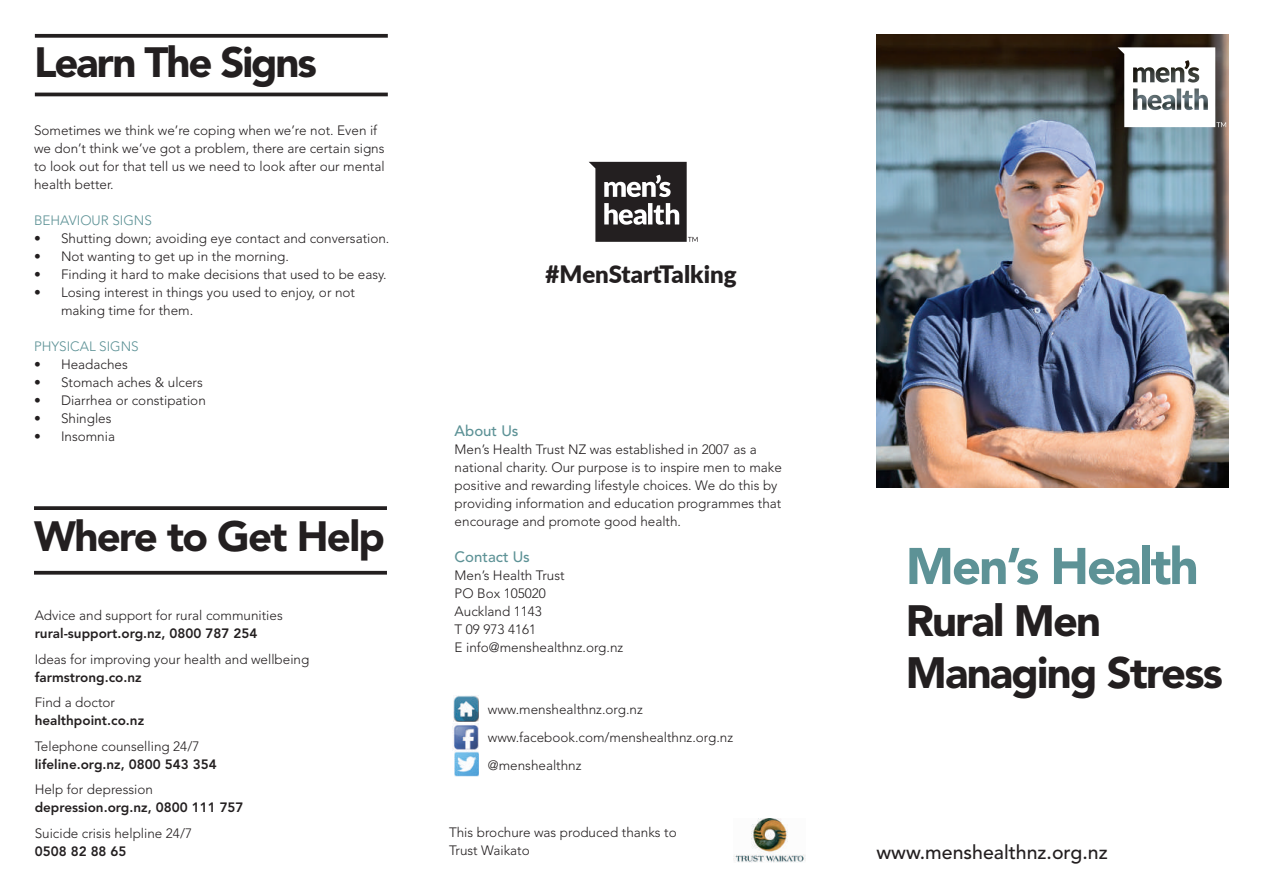
<style>
.page{position:relative;width:1263px;height:893px;background:#fff}
.page>*{position:absolute;margin:0;border:0;box-sizing:border-box;transform-origin:0 0}
.t1{font:900 51px "Avenir";letter-spacing:-.04em;color:#5d9296}
.t2{font:900 43.5px/52.2px "Avenir";letter-spacing:-.04em;color:#231f20}
.t3{font:900 42px "Avenir";letter-spacing:-.045em;color:#231f20}
.t4{font:900 24px "Lato";color:#231f20}
.t5{font:500 19.5px "Avenir";color:#231f20}
.t6{font:500 15px "Avenir";color:#5d9296}
.t7{font:300 13.5px/18px "Avenir";color:#231f20}
.t8{font:800 13.5px "Avenir";color:#231f20}
.t9{font:300 13.5px "Avenir";color:#5d9296}
.s1{font-style:inherit}
</style>
<div class="page">
<img style="left:876px;top:34px;width:352px;height:454px">
<svg style="left:1117px;top:47px;width:109px;height:80px"></svg>
<svg style="left:589px;top:162px;width:108px;height:80px"></svg>
<img style="left:454px;top:695px;width:25px;height:27px">
<img style="left:453px;top:724px;width:26px;height:53px">
<svg style="left:34px;top:506px;width:353px;height:4px"></svg>
<svg style="left:34px;top:571px;width:353px;height:4px"></svg>
<svg style="left:35px;top:34px;width:353px;height:4px"></svg>
<hr style="left:35px;top:93px;width:353px;height:3px;background:#231f20">
<img style="left:733px;top:819px;width:72px;height:44px">
<h3 class="t3" style="left:34px;top:37px;width:284px">Learn The Signs</h3>
<p class="t7" style="left:34px;top:121px;width:352px">Sometimes we think we’re coping when we’re not. Even if we don’t think we’ve got a problem, there are certain signs to look out for that tell us we need to look after our mental health better.</p>
<p class="t9" style="left:34px;top:212px;width:119px">BEHAVIOUR SIGNS</p>
<p class="t7" style="left:34px;top:229px;width:357px">• Shutting down; avoiding eye contact and conversation.</p>
<p class="t7" style="left:34px;top:247px;width:256px">• Not wanting to get up in the morning.</p>
<p class="t7" style="left:34px;top:265px;width:354px">• Finding it hard to make decisions that used to be easy.</p>
<p class="t7" style="left:61px;top:283px;width:295px;text-indent:-27px">• Losing interest in things you used to enjoy, or not making time for them.</p>
<p class="t9" style="left:34px;top:338px;width:106px">PHYSICAL SIGNS</p>
<p class="t7" style="left:34px;top:355px;width:95px">• Headaches</p>
<p class="t7" style="left:34px;top:373px;width:170px">• Stomach aches &amp; ulcers</p>
<p class="t7" style="left:34px;top:391px;width:173px">• Diarrhea or constipation</p>
<p class="t7" style="left:34px;top:409px;width:79px">• Shingles</p>
<p class="t7" style="left:34px;top:427px;width:83px">• Insomnia</p>
<h3 class="t3" style="left:34px;top:511px;width:353px">Where to Get Help</h3>
<p class="t7" style="left:35px;top:606px;width:250px">Advice and support for rural communities</p>
<p class="t8" style="left:35px;top:625px;width:224px">rural-support.org.nz, 0800 787 254</p>
<p class="t7" style="left:35px;top:650px;width:276px">Ideas for improving your health and wellbeing</p>
<p class="t8" style="left:35px;top:669px;width:108px">farmstrong.co.nz</p>
<p class="t7" style="left:35px;top:693px;width:82px">Find a doctor</p>
<p class="t8" style="left:35px;top:712px;width:111px">healthpoint.co.nz</p>
<p class="t7" style="left:35px;top:737px;width:166px">Telephone counselling 24/7</p>
<p class="t8" style="left:35px;top:756px;width:183px">lifeline.org.nz, 0800 543 354</p>
<p class="t7" style="left:35px;top:780px;width:120px">Help for depression</p>
<p class="t8" style="left:35px;top:799px;width:210px">depression.org.nz, 0800 111 757</p>
<p class="t7" style="left:35px;top:824px;width:159px">Suicide crisis helpline 24/7</p>
<p class="t8" style="left:35px;top:843px;width:93px">0508 82 88 65</p>
<h3 class="t4" style="left:545px;top:256px;width:193px"><span class="s1">#M</span>enStartTalking</h3>
<p class="t6" style="left:455px;top:422px;width:65px">About Us</p>
<p class="t7" style="left:455px;top:441px;width:329px">Men’s Health Trust NZ was established in 2007 as a national charity. Our purpose is to inspire men to make positive and rewarding lifestyle choices. We do this by providing information and education programmes that encourage and promote good health.</p>
<p class="t6" style="left:455px;top:548px;width:77px">Contact Us</p>
<p class="t7" style="left:455px;top:567px;width:170px">Men’s Health Trust<br>PO Box 105020<br>Auckland 1143<br>T 09 973 4161<br>E info@menshealthnz.org.nz</p>
<p class="t7" style="left:488px;top:696px;width:247px;line-height:27.9px">www.menshealthnz.org.nz www.facebook.com/menshealthnz.org.nz @menshealthnz</p>
<p class="t7" style="left:449px;top:824px;width:229px">This brochure was produced thanks to<br>Trust Waikato</p>
<h1 class="t1" style="left:906px;top:535px;width:294px">Men’s Health</h1>
<h2 class="t2" style="left:906px;top:595px;width:319px">Rural Men<br>Managing Stress</h2>
<h3 class="t5" style="left:876px;top:841px;width:233px">www.menshealthnz.org.nz</h3>
</div>
